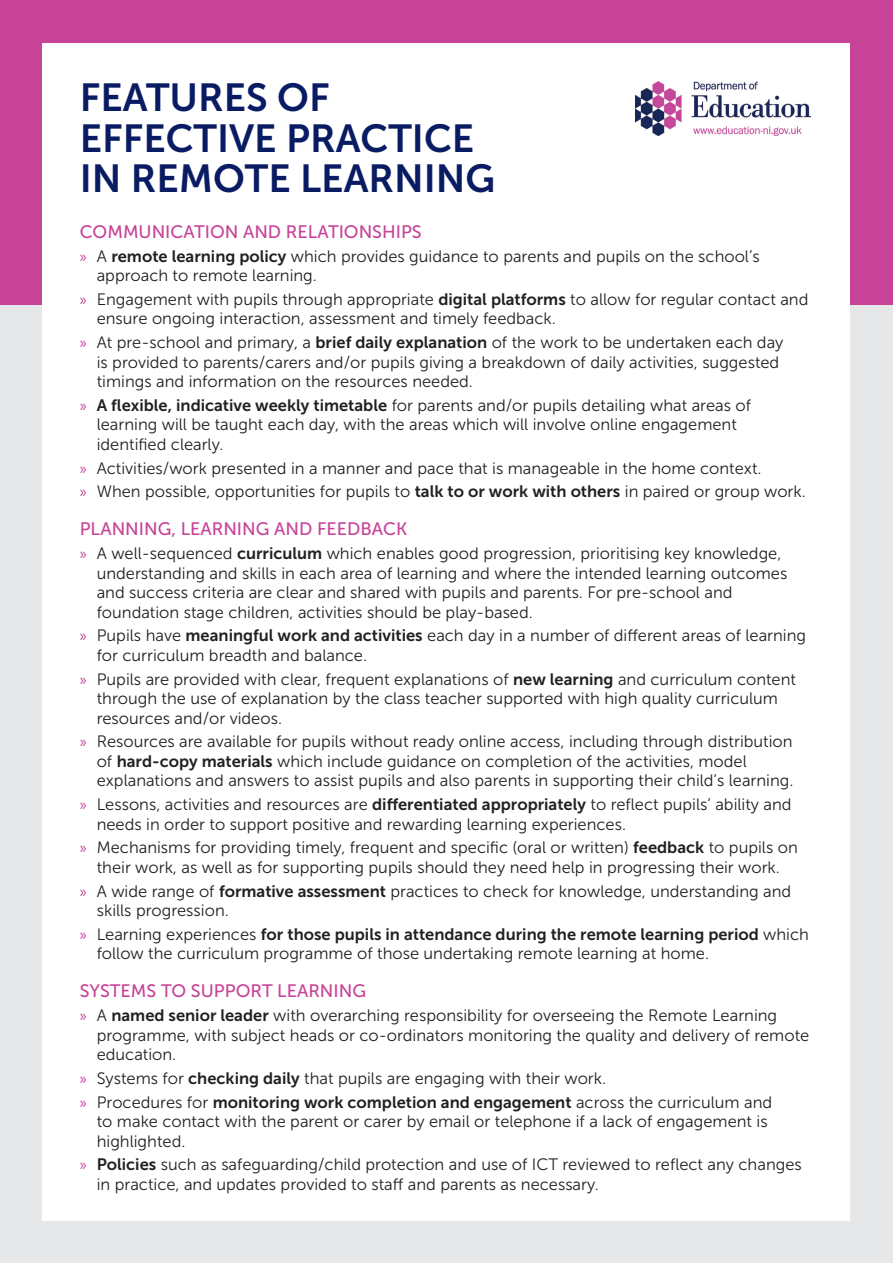
<style>
.page{position:relative;width:893px;height:1263px;background:#fff}
.page>*{position:absolute;margin:0;border:0;box-sizing:border-box;transform-origin:0 0}
.t1{font:39px "Museo Sans 700";color:#091b63}
.t2{font:18px "Museo Sans 500";color:#c74398}
.t3{font:16.5px/19.5px "Museo Sans 300";color:#231f20}
.s1{font-family:"Myriad Pro";color:#c74398}
.s2{font-family:"Museo Sans 700"}
</style>
<div class="page">
<div style="left:0;top:264px;width:893px;height:999px;background:#e6e7e9"></div>
<div style="left:0;top:0;width:893px;height:304px;background:#c74398"></div>
<div style="left:43px;top:43px;width:807px;height:1177px;background:#fff"></div>
<img style="left:636px;top:82px;width:174px;height:54px">
<p class="t1" style="left:80px;top:76px;width:252px">FEATURES OF</p>
<p class="t1" style="left:80px;top:116px;width:396px">EFFECTIVE PRACTICE</p>
<p class="t1" style="left:80px;top:157px;width:417px">IN REMOTE LEARNING</p>
<h2 class="t2" style="left:80px;top:222px;width:343px">COMMUNICATION AND RELATIONSHIPS</h2>
<p class="t3" style="left:97px;top:246px;width:665px;text-indent:-17px"><span class="s1">»</span> A <span class="s2">remote learning policy</span> which provides guidance to parents and pupils on the school’s approach to remote learning.</p>
<p class="t3" style="left:97px;top:289px;width:713px;text-indent:-17px"><span class="s1">»</span> Engagement with pupils through appropriate <span class="s2">digital platforms</span> to allow for regular contact and ensure ongoing interaction, assessment and timely feedback.</p>
<p class="t3" style="left:97px;top:333px;width:688px;text-indent:-17px"><span class="s1">»</span> At pre-school and primary, a <span class="s2">brief daily explanation</span> of the work to be undertaken each day is provided to parents/carers and/or pupils giving a breakdown of daily activities, suggested timings and information on the resources needed.</p>
<p class="t3" style="left:97px;top:395px;width:656px;text-indent:-17px"><span class="s1">»</span> <span class="s2">A flexible, indicative weekly timetable</span> for parents and/or pupils detailing what areas of learning will be taught each day, with the areas which will involve online engagement identified clearly.</p>
<p class="t3" style="left:80px;top:458px;width:683px"><span class="s1">»</span> Activities/work presented in a manner and pace that is manageable in the home context.</p>
<p class="t3" style="left:80px;top:482px;width:728px"><span class="s1">»</span> When possible, opportunities for pupils to <span class="s2">talk to or work with others</span> in paired or group work.</p>
<h2 class="t2" style="left:80px;top:519px;width:329px">PLANNING, LEARNING AND FEEDBACK</h2>
<p class="t3" style="left:97px;top:544px;width:692px;text-indent:-17px"><span class="s1">»</span> A well-sequenced <span class="s2">curriculum</span> which enables good progression, prioritising key knowledge, understanding and skills in each area of learning and where the intended learning outcomes and success criteria are clear and shared with pupils and parents. For pre-school and foundation stage children, activities should be play-based.</p>
<p class="t3" style="left:97px;top:626px;width:711px;text-indent:-17px"><span class="s1">»</span> Pupils have <span class="s2">meaningful work and activities</span> each day in a number of different areas of learning for curriculum breadth and balance.</p>
<p class="t3" style="left:97px;top:669px;width:701px;text-indent:-17px"><span class="s1">»</span> Pupils are provided with clear, frequent explanations of <span class="s2">new learning</span> and curriculum content through the use of explanation by the class teacher supported with high quality curriculum resources and/or videos.</p>
<p class="t3" style="left:97px;top:732px;width:698px;text-indent:-17px"><span class="s1">»</span> Resources are available for pupils without ready online access, including through distribution of <span class="s2">hard-copy materials</span> which include guidance on completion of the activities, model explanations and answers to assist pupils and also parents in supporting their child’s learning.</p>
<p class="t3" style="left:97px;top:795px;width:696px;text-indent:-17px"><span class="s1">»</span> Lessons, activities and resources are <span class="s2">differentiated appropriately</span> to reflect pupils’ ability and needs in order to support positive and rewarding learning experiences.</p>
<p class="t3" style="left:80px;top:838px;width:720px;text-align:center"><span class="s1">»</span> Mechanisms for providing timely, frequent and specific (oral or written) <span class="s2">feedback</span> to pupils on their work, as well as for supporting pupils should they need help in progressing their work.</p>
<p class="t3" style="left:97px;top:881px;width:696px;text-indent:-17px"><span class="s1">»</span> A wide range of <span class="s2">formative assessment</span> practices to check for knowledge, understanding and skills progression.</p>
<p class="t3" style="left:97px;top:925px;width:714px;text-indent:-17px"><span class="s1">»</span> Learning experiences <span class="s2">for those pupils in attendance during the remote learning period</span> which follow the curriculum programme of those undertaking remote learning at home.</p>
<h2 class="t2" style="left:80px;top:981px;width:288px">SYSTEMS TO SUPPORT LEARNING</h2>
<p class="t3" style="left:97px;top:1006px;width:714px;text-indent:-17px"><span class="s1">»</span> A <span class="s2">named senior leader</span> with overarching responsibility for overseeing the Remote Learning programme, with subject heads or co-ordinators monitoring the quality and delivery of remote education.</p>
<p class="t3" style="left:80px;top:1069px;width:528px"><span class="s1">»</span> Systems for <span class="s2">checking daily</span> that pupils are engaging with their work.</p>
<p class="t3" style="left:97px;top:1092px;width:677px;text-indent:-17px"><span class="s1">»</span> Procedures for <span class="s2">monitoring work completion and engagement</span> across the curriculum and to make contact with the parent or carer by email or telephone if a lack of engagement is highlighted.</p>
<p class="t3" style="left:97px;top:1155px;width:707px;text-indent:-17px"><span class="s1">»</span> <span class="s2">Policies</span> such as safeguarding/child protection and use of ICT reviewed to reflect any changes in practice, and updates provided to staff and parents as necessary.</p>
</div>
